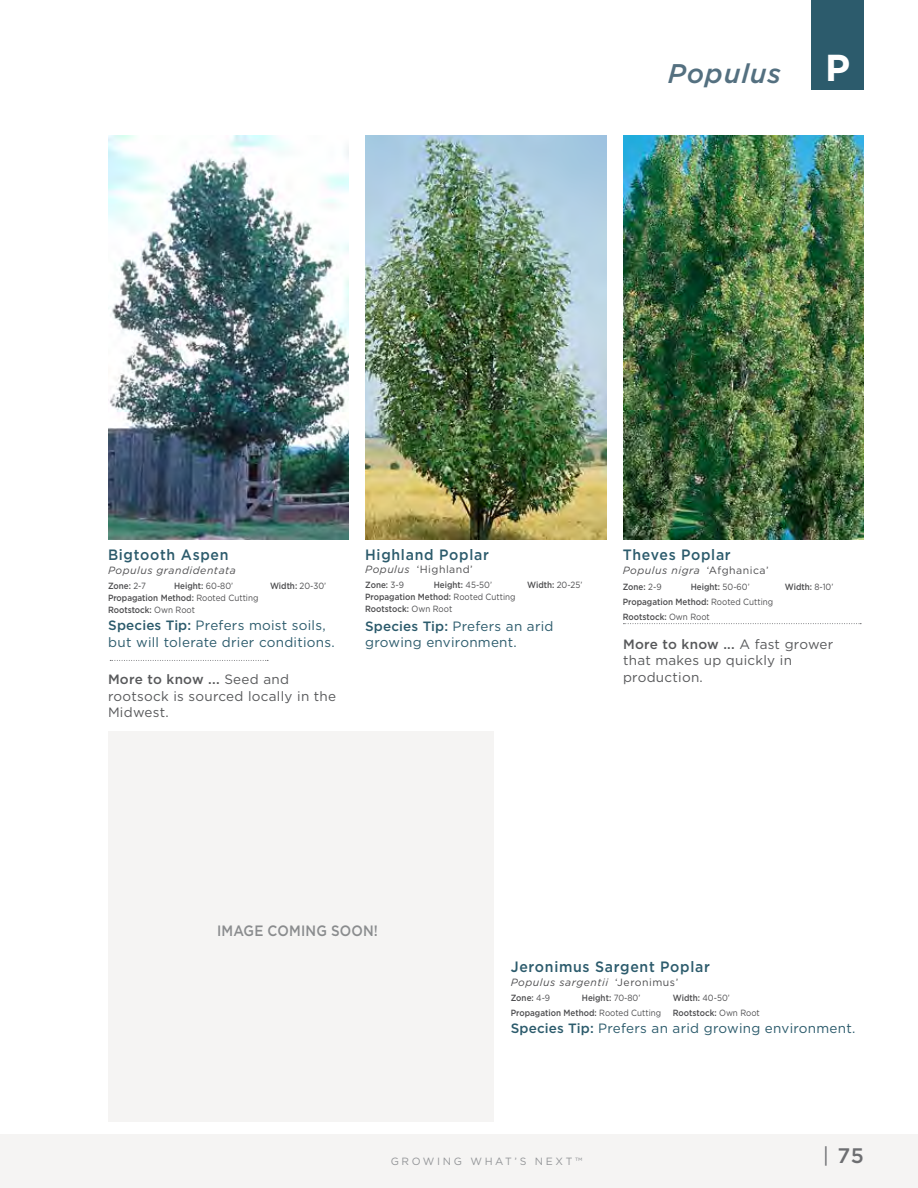
<style>
.page{position:relative;width:918px;height:1188px;background:#fff}
.page>*{position:absolute;margin:0;border:0;box-sizing:border-box;transform-origin:0 0}
.t1{font:italic 500 27px "Gotham";letter-spacing:.03em;color:#547080}
.t2{font:500 21px "Gotham";color:#6d6e71}
.t3{font:500 15px "Gotham";letter-spacing:.05em;color:#2c5b6c;scale:.94 1}
.t4{font:500 15px "Gotham";letter-spacing:.015em;color:#8a8c8e;scale:.9 1}
.t5{font:13.5px/16.5px "Gotham";letter-spacing:.02em;color:#2c5b6c}
.t6{font:13.5px/16.5px "Gotham";letter-spacing:.02em;color:#58595b}
.t7{font:italic 10.5px "Gotham";letter-spacing:.05em;color:#4d4d4f}
.t8{font:10.5px "Gotham";letter-spacing:.25em;color:#939598}
.t9{font:10.5px "Gotham";letter-spacing:.045em;color:#4d4d4f}
.t10{font:500 9px/12px "Gotham";color:#4d4d4f;scale:.9 1}
.s1{font-weight:700;font-style:normal;font-size:37.5px;color:#fff}
.s2{font-weight:400}
.s3{font-style:italic}
.s4{font-weight:500}
.s5{font-style:normal}
</style>
<div class="page">
<div style="left:811px;top:0;width:53px;height:90px;background:#2c5b6c"></div>
<div style="left:0;top:1134px;width:918px;height:54px;background:#f5f4f3"></div>
<div style="left:108px;top:731px;width:386px;height:391px;background:#f5f4f3"></div>
<img style="left:108px;top:135px;width:241px;height:405px">
<svg style="left:110px;top:660px;width:158px;height:1px"></svg>
<svg style="left:623px;top:623px;width:238px;height:1px"></svg>
<img style="left:366px;top:135px;width:240px;height:405px">
<img style="left:623px;top:135px;width:241px;height:405px">
<h1 class="t1" style="left:668px;top:55px;width:184px">Populus <span class="s1">P</span></h1>
<h3 class="t3" style="left:108px;top:545px;width:130px">Bigtooth Aspen</h3>
<p class="t7" style="left:108px;top:564px;width:129px">Populus grandidentata</p>
<p class="t10" style="left:108px;top:580px;width:44px">Zone: <span class="s2">2-7</span></p>
<p class="t10" style="left:174px;top:580px;width:67px">Height: <span class="s2">60-80’</span></p>
<p class="t10" style="left:270px;top:580px;width:64px">Width: <span class="s2">20-30’</span></p>
<p class="t10" style="left:108px;top:592px;width:169px">Propagation Method: <span class="s2">Rooted Cutting<br></span>Rootstock: <span class="s2">Own Root</span></p>
<h3 class="t3" style="left:365px;top:545px;width:133px">Highland Poplar</h3>
<p class="t9" style="left:365px;top:563px;width:109px"><span class="s3">Populus</span> ‘Highland’</p>
<p class="t10" style="left:365px;top:579px;width:45px">Zone: <span class="s2">3-9</span></p>
<p class="t10" style="left:434px;top:579px;width:66px">Height: <span class="s2">45-50’</span></p>
<p class="t10" style="left:527px;top:579px;width:63px">Width: <span class="s2">20-25’</span></p>
<p class="t10" style="left:365px;top:591px;width:169px">Propagation Method: <span class="s2">Rooted Cutting<br></span>Rootstock: <span class="s2">Own Root</span></p>
<h3 class="t5" style="left:108px;top:617px;width:228px"><span class="s4">Species Tip:</span> Prefers moist soils, but will tolerate drier conditions.</h3>
<h3 class="t5" style="left:365px;top:618px;width:190px"><span class="s4">Species Tip:</span> Prefers an arid growing environment.</h3>
<h3 class="t6" style="left:108px;top:671px;width:230px"><span class="s4">More to know ...</span> Seed and rootsock is sourced locally in the<br>Midwest.</h3>
<h3 class="t3" style="left:623px;top:545px;width:116px">Theves Poplar</h3>
<p class="t7" style="left:623px;top:564px;width:148px">Populus nigra <span class="s5">‘Afghanica’</span></p>
<p class="t10" style="left:623px;top:581px;width:45px">Zone: <span class="s2">2-9</span></p>
<p class="t10" style="left:691px;top:581px;width:67px">Height: <span class="s2">50-60’</span></p>
<p class="t10" style="left:785px;top:581px;width:55px">Width: <span class="s2">8-10’</span></p>
<p class="t10" style="left:623px;top:594px;width:169px;line-height:15px">Propagation Method: <span class="s2">Rooted Cutting<br></span>Rootstock: <span class="s2">Own Root</span></p>
<h3 class="t6" style="left:623px;top:635px;width:212px"><span class="s4">More to know ...</span> A fast grower that makes up quickly in production.</h3>
<h3 class="t4" style="left:217px;top:921px;width:180px">IMAGE COMING SOON!</h3>
<h3 class="t3" style="left:511px;top:957px;width:213px">Jeronimus Sargent Poplar</h3>
<p class="t7" style="left:511px;top:975px;width:169px">Populus sargentii <span class="s5">‘Jeronimus’</span></p>
<h3 class="t5" style="left:511px;top:1019px;width:346px"><span class="s4">Species Tip:</span> Prefers an arid growing environment.</h3>
<p class="t10" style="left:511px;top:992px;width:45px">Zone: <span class="s2">4-9</span></p>
<p class="t10" style="left:582px;top:992px;width:66px">Height: <span class="s2">70-80’</span></p>
<p class="t10" style="left:673px;top:992px;width:65px">Width: <span class="s2">40-50’</span></p>
<p class="t10" style="left:511px;top:1007px;width:169px">Propagation Method: <span class="s2">Rooted Cutting</span></p>
<p class="t10" style="left:673px;top:1007px;width:98px">Rootstock: <span class="s2">Own Root</span></p>
<p class="t8" style="left:391px;top:1155px;width:193px">GROWING WHAT’S NEXT™</p>
<h2 class="t2" style="left:823px;top:1141px;width:43px"><span class="s2">|</span> 75</h2>
</div>
